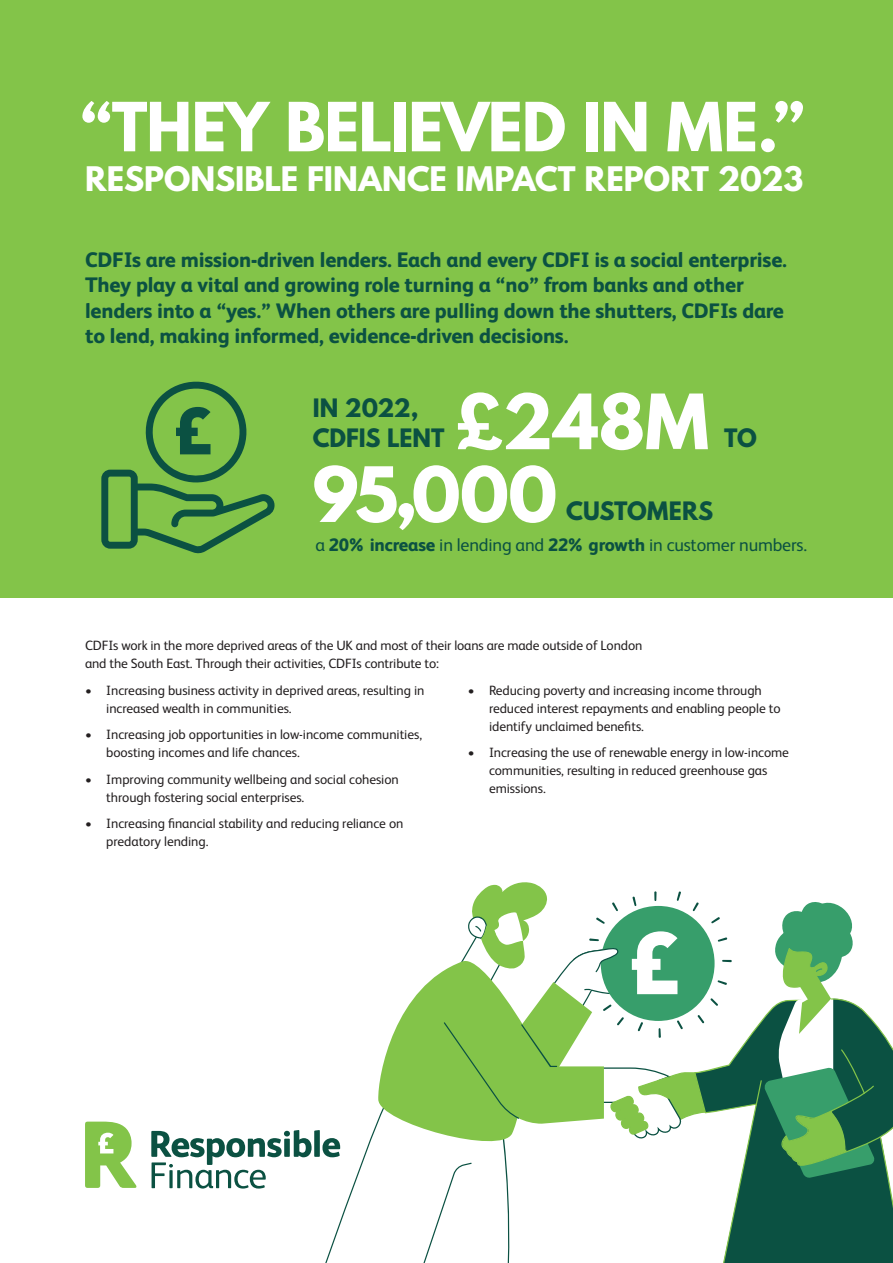
<style>
.page{position:relative;width:893px;height:1263px;background:#fff}
.page>*{position:absolute;margin:0;border:0;box-sizing:border-box;transform-origin:0 0}
.PAGE_HEADER{font:700 67.5px "League Spartan";letter-spacing:-.005em;color:#fff}
.PAGE_HEADER-2{font:700 60px "League Spartan";letter-spacing:-.01em;color:#fff}
.SMALL_PAGE_HEADER{font:700 30px "League Spartan";color:#fff}
.SUB_HEADER{font:700 22.5px/30px "League Spartan";letter-spacing:-.01em;color:#0b5142}
.INTRO{font:800 21px/25.5px "FS Albert";letter-spacing:-.01em;color:#0b5142}
.INFO_COPY{font:18px "FS Albert";letter-spacing:-.01em;color:#0b5142}
.BULLETS{font:13.5px/18px "FS Albert";letter-spacing:-.005em;color:#231f20}
.BODY{font:13.5px/18px "FS Albert";letter-spacing:-.01em;color:#231f20}
.s1{font-weight:800}
</style>
<div class="page">
<div style="left:0;top:0;width:893px;height:597px;background:#83c449"></div>
<svg style="left:101px;top:381px;width:174px;height:173px"></svg>
<svg style="left:151px;top:882px;width:742px;height:381px"></svg>
<svg style="left:85px;top:1121px;width:51px;height:67px"></svg>
<p class="PAGE_HEADER-2" style="left:81px;top:80px;width:725px">“THEY BELIEVED IN ME.”</p>
<p class="SMALL_PAGE_HEADER" style="left:85px;top:156px;width:720px">RESPONSIBLE FINANCE IMPACT REPORT 2023</p>
<p class="INTRO" style="left:85px;top:246px;width:704px">CDFIs are mission-driven lenders. Each and every CDFI is a social enterprise.<br>They play a vital and growing role turning a “no” from banks and other lenders into a “yes.” When others are pulling down the shutters, CDFIs dare to lend, making informed, evidence-driven decisions.</p>
<p class="PAGE_HEADER" style="left:454px;top:369px;width:256px">£248M</p>
<p class="PAGE_HEADER" style="left:312px;top:442px;width:247px">95,000</p>
<p class="INFO_COPY" style="left:315px;top:533px;width:493px">a <span class="s1">20% increase</span> in lending and <span class="s1">22% growth</span> in customer numbers.</p>
<p class="SUB_HEADER" style="left:313px;top:393px;width:133px">IN 2022,<br>CDFIS LENT</p>
<p class="SUB_HEADER" style="left:724px;top:423px;width:34px">TO</p>
<p class="SUB_HEADER" style="left:566px;top:495px;width:149px">CUSTOMERS</p>
<p class="BODY" style="left:85px;top:636px;width:559px">CDFIs work in the more deprived areas of the UK and most of their loans are made outside of London and the South East. Through their activities, CDFIs contribute to:</p>
<p class="BULLETS" style="left:106px;top:680px;width:320px;text-indent:-21px">• Increasing business activity in deprived areas, resulting in increased wealth in communities.</p>
<p class="BULLETS" style="left:106px;top:725px;width:317px;text-indent:-21px">• Increasing job opportunities in low-income communities, boosting incomes and life chances.</p>
<p class="BULLETS" style="left:106px;top:769px;width:294px;text-indent:-21px">• Improving community wellbeing and social cohesion through fostering social enterprises.</p>
<p class="BULLETS" style="left:106px;top:814px;width:299px;text-indent:-21px">• Increasing financial stability and reducing reliance on predatory lending.</p>
<p class="BULLETS" style="left:489px;top:680px;width:293px;text-indent:-21px">• Reducing poverty and increasing income through reduced interest repayments and enabling people to identify unclaimed benefits.</p>
<p class="BULLETS" style="left:489px;top:743px;width:301px;text-indent:-21px">• Increasing the use of renewable energy in low-income communities, resulting in reduced greenhouse gas emissions.</p>
</div>
